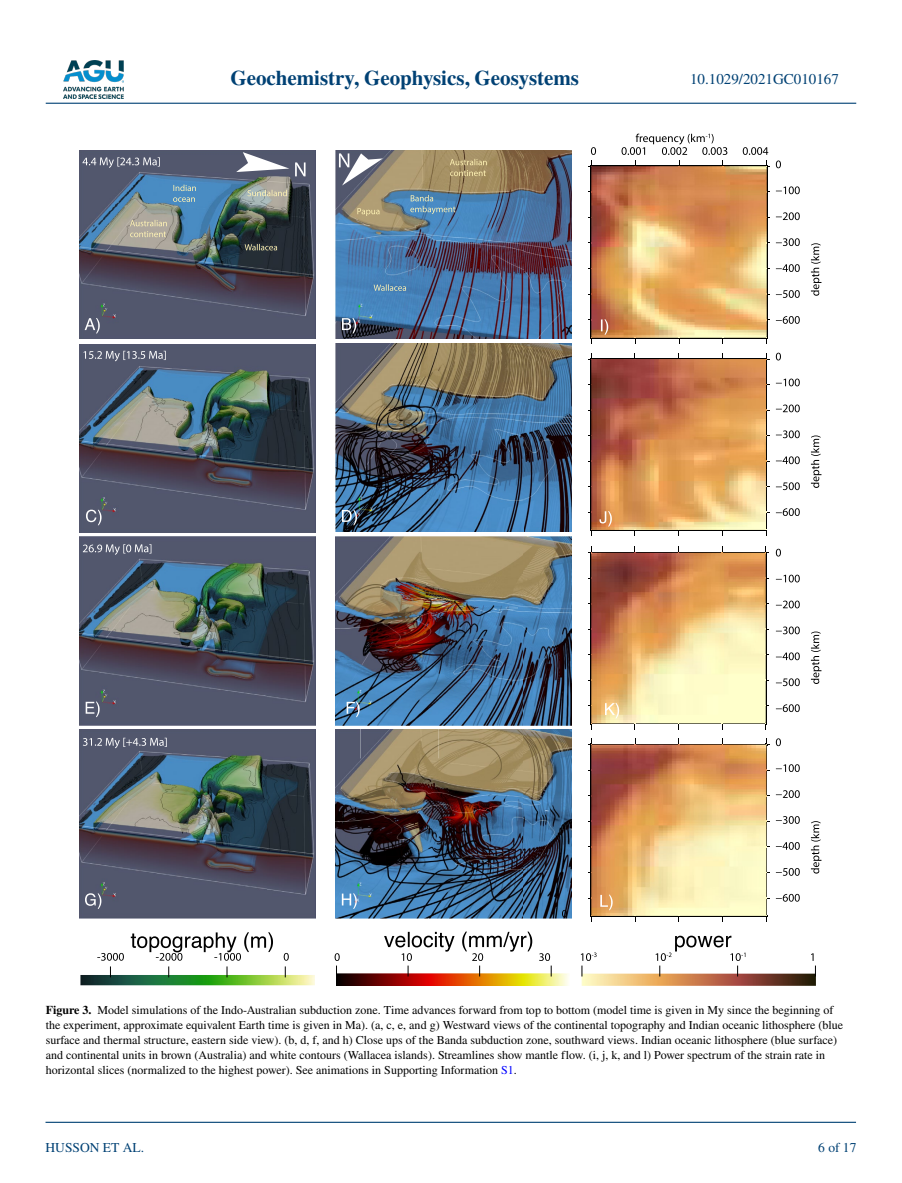
<style>
.page{position:relative;width:902px;height:1183px;background:#fff}
.page>*{position:absolute;margin:0;border:0;box-sizing:border-box;transform-origin:0 0}
.t1{font:700 21px "STIX";color:#004174}
.t2{font:15px "STIX";color:#004174}
.t3{font:13.5px "STIX";color:#004174}
.t4{font:12px/15px "STIX";color:#000}
.s1{font-weight:700}
.s2{color:#00f}
</style>
<div class="page">
<img style="left:63px;top:60px;width:60px;height:39px">
<hr style="left:46px;top:103px;width:810px;height:1px;background:#004174">
<hr style="left:45px;top:1121px;width:810px;height:1px;background:#004174">
<img style="left:335px;top:150px;width:236px;height:189px">
<img style="left:335px;top:343px;width:236px;height:188px">
<img style="left:335px;top:536px;width:236px;height:189px">
<img style="left:335px;top:729px;width:236px;height:188px">
<img style="left:79px;top:150px;width:236px;height:189px">
<img style="left:79px;top:344px;width:236px;height:188px">
<img style="left:79px;top:536px;width:236px;height:189px">
<img style="left:79px;top:729px;width:236px;height:188px">
<svg style="left:82px;top:157px;width:78px;height:11px"></svg>
<svg style="left:83px;top:350px;width:83px;height:11px"></svg>
<svg style="left:83px;top:544px;width:68px;height:10px"></svg>
<svg style="left:83px;top:737px;width:84px;height:11px"></svg>
<svg style="left:284px;top:952px;width:5px;height:8px"></svg>
<svg style="left:97px;top:952px;width:27px;height:8px"></svg>
<svg style="left:131px;top:932px;width:142px;height:28px"></svg>
<img style="left:80px;top:974px;width:235px;height:11px">
<svg style="left:236px;top:152px;width:53px;height:20px"></svg>
<svg style="left:339px;top:153px;width:44px;height:32px"></svg>
<svg style="left:295px;top:162px;width:10px;height:14px"></svg>
<img style="left:336px;top:973px;width:233px;height:12px">
<svg style="left:334px;top:953px;width:5px;height:23px"></svg>
<svg style="left:539px;top:953px;width:12px;height:23px"></svg>
<svg style="left:384px;top:931px;width:148px;height:45px"></svg>
<svg style="left:85px;top:893px;width:16px;height:15px"></svg>
<svg style="left:86px;top:701px;width:14px;height:16px"></svg>
<svg style="left:86px;top:509px;width:15px;height:16px"></svg>
<svg style="left:85px;top:318px;width:15px;height:15px"></svg>
<svg style="left:342px;top:893px;width:15px;height:15px"></svg>
<svg style="left:346px;top:701px;width:13px;height:16px"></svg>
<svg style="left:342px;top:509px;width:15px;height:16px"></svg>
<svg style="left:342px;top:318px;width:14px;height:15px"></svg>
<hr style="left:590px;top:743px;width:2px;height:173px;background:#000">
<hr style="left:765px;top:743px;width:2px;height:173px;background:#000">
<hr style="left:590px;top:914px;width:177px;height:2px;background:#000">
<hr style="left:590px;top:743px;width:177px;height:2px;background:#000">
<img style="left:591px;top:744px;width:175px;height:171px">
<hr style="left:590px;top:551px;width:2px;height:173px;background:#000">
<hr style="left:764px;top:551px;width:2px;height:173px;background:#000">
<hr style="left:590px;top:722px;width:176px;height:2px;background:#000">
<hr style="left:590px;top:551px;width:176px;height:2px;background:#000">
<img style="left:591px;top:552px;width:174px;height:171px">
<hr style="left:590px;top:358px;width:2px;height:172px;background:#000">
<hr style="left:590px;top:358px;width:176px;height:2px;background:#000">
<img style="left:591px;top:359px;width:175px;height:171px">
<hr style="left:590px;top:165px;width:2px;height:173px;background:#000">
<hr style="left:765px;top:165px;width:2px;height:173px;background:#000">
<hr style="left:590px;top:165px;width:177px;height:2px;background:#000">
<img style="left:591px;top:166px;width:175px;height:172px">
<svg style="left:775px;top:508px;width:24px;height:8px"></svg>
<svg style="left:775px;top:482px;width:24px;height:8px"></svg>
<svg style="left:776px;top:456px;width:23px;height:8px"></svg>
<svg style="left:776px;top:430px;width:23px;height:8px"></svg>
<svg style="left:775px;top:404px;width:24px;height:8px"></svg>
<svg style="left:775px;top:378px;width:24px;height:8px"></svg>
<svg style="left:775px;top:352px;width:5px;height:8px"></svg>
<svg style="left:810px;top:435px;width:11px;height:53px"></svg>
<svg style="left:766px;top:316px;width:33px;height:8px"></svg>
<svg style="left:766px;top:290px;width:33px;height:8px"></svg>
<svg style="left:766px;top:264px;width:33px;height:8px"></svg>
<svg style="left:766px;top:238px;width:33px;height:8px"></svg>
<svg style="left:766px;top:212px;width:33px;height:8px"></svg>
<svg style="left:766px;top:186px;width:33px;height:8px"></svg>
<svg style="left:810px;top:243px;width:11px;height:53px"></svg>
<svg style="left:775px;top:893px;width:24px;height:8px"></svg>
<svg style="left:775px;top:868px;width:24px;height:7px"></svg>
<svg style="left:775px;top:842px;width:24px;height:7px"></svg>
<svg style="left:775px;top:816px;width:24px;height:7px"></svg>
<svg style="left:775px;top:790px;width:24px;height:7px"></svg>
<svg style="left:775px;top:764px;width:24px;height:7px"></svg>
<svg style="left:775px;top:738px;width:5px;height:8px"></svg>
<svg style="left:810px;top:821px;width:11px;height:52px"></svg>
<svg style="left:775px;top:704px;width:24px;height:8px"></svg>
<svg style="left:775px;top:678px;width:24px;height:8px"></svg>
<svg style="left:776px;top:652px;width:23px;height:8px"></svg>
<svg style="left:775px;top:626px;width:24px;height:8px"></svg>
<svg style="left:775px;top:600px;width:24px;height:8px"></svg>
<svg style="left:775px;top:574px;width:24px;height:8px"></svg>
<svg style="left:775px;top:548px;width:5px;height:8px"></svg>
<svg style="left:810px;top:631px;width:11px;height:52px"></svg>
<svg style="left:742px;top:147px;width:38px;height:21px"></svg>
<svg style="left:588px;top:147px;width:8px;height:20px"></svg>
<svg style="left:562px;top:909px;width:5px;height:8px"></svg>
<svg style="left:621px;top:134px;width:106px;height:33px"></svg>
<svg style="left:600px;top:894px;width:12px;height:15px"></svg>
<svg style="left:605px;top:702px;width:14px;height:16px"></svg>
<svg style="left:599px;top:511px;width:12px;height:15px"></svg>
<svg style="left:601px;top:319px;width:7px;height:15px"></svg>
<img style="left:581px;top:973px;width:234px;height:12px">
<svg style="left:580px;top:952px;width:16px;height:24px"></svg>
<svg style="left:655px;top:935px;width:90px;height:41px"></svg>
<svg style="left:811px;top:953px;width:4px;height:23px"></svg>
<svg style="left:130px;top:220px;width:37px;height:17px"></svg>
<svg style="left:450px;top:159px;width:36px;height:17px"></svg>
<svg style="left:410px;top:195px;width:45px;height:19px"></svg>
<svg style="left:357px;top:208px;width:22px;height:8px"></svg>
<svg style="left:173px;top:184px;width:23px;height:7px"></svg>
<svg style="left:173px;top:197px;width:22px;height:5px"></svg>
<svg style="left:247px;top:190px;width:40px;height:6px"></svg>
<svg style="left:245px;top:244px;width:32px;height:6px"></svg>
<svg style="left:373px;top:284px;width:33px;height:7px"></svg>
<h1 class="t1" style="left:230px;top:66px;width:350px">Geochemistry, Geophysics, Geosystems</h1>
<p class="t2" style="left:690px;top:69px;width:150px">10.1029/2021GC010167</p>
<p class="t4" style="left:46px;top:1003px;width:799px"><span class="s1">Figure 3.</span> Model simulations of the Indo-Australian subduction zone. Time advances forward from top to bottom (model time is given in My since the beginning of the experiment, approximate equivalent Earth time is given in Ma). (a, c, e, and g) Westward views of the continental topography and Indian oceanic lithosphere (blue surface and thermal structure, eastern side view). (b, d, f, and h) Close ups of the Banda subduction zone, southward views. Indian oceanic lithosphere (blue surface) and continental units in brown (Australia) and white contours (Wallacea islands). Streamlines show mantle flow. (i, j, k, and l) Power spectrum of the strain rate in horizontal slices (normalized to the highest power). See animations in Supporting Information <span class="s2">S1</span>.</p>
<p class="t3" style="left:45px;top:1138px;width:100px">HUSSON ET AL.</p>
<p class="t3" style="left:818px;top:1138px;width:40px">6 of 17</p>
</div>
